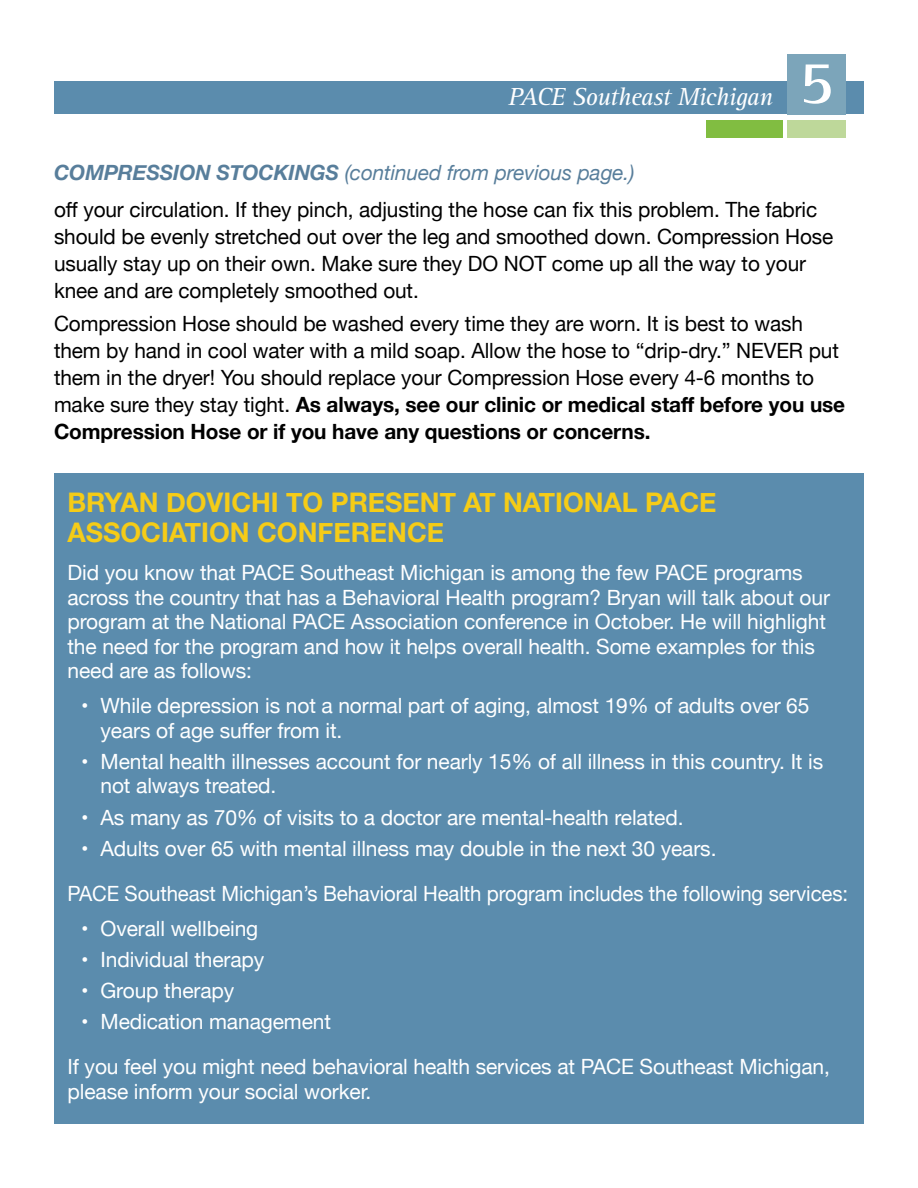
<style>
.page{position:relative;width:918px;height:1188px;background:#fff}
.page>*{position:absolute;margin:0;border:0;box-sizing:border-box;transform-origin:0 0}
.t1{font:700 63px "Rotis Serif";color:#fff}
.t2{font:700 27px/30px "Helvetica Neue";color:#f5cc17}
.t3{font:italic 25.5px "Rotis Serif";letter-spacing:-.025em;color:#fff}
.t4{font:21px/24.5px "Helvetica Neue";letter-spacing:-.005em;color:#fff}
.t5{font:21px/27px "Helvetica Neue";letter-spacing:-.005em;color:#000}
.t6{font:italic 21px "Helvetica Neue";letter-spacing:-.005em;color:#587e9b}
.s1{font-weight:700}
</style>
<div class="page">
<div style="left:54px;top:81px;width:810px;height:33px;background:#5b8cad"></div>
<div style="left:787px;top:54px;width:58px;height:60px;background:#7ca5ba"></div>
<div style="left:787px;top:120px;width:59px;height:18px;background:#bed89a"></div>
<div style="left:706px;top:120px;width:76px;height:18px;background:#81bd41"></div>
<div style="left:54px;top:473px;width:810px;height:650px;background:#5b8cad"></div>
<p class="t3" style="left:508px;top:82px;width:266px">PACE Southeast Michigan</p>
<p class="t6" style="left:54px;top:158px;width:582px"><span class="s1">COMPRESSION STOCKINGS</span> (continued from previous page.)</p>
<h1 class="t1" style="left:799px;top:45px;width:37px">5</h1>
<p class="t5" style="left:54px;top:198px;width:781px">off your circulation. If they pinch, adjusting the hose can fix this problem. The fabric should be evenly stretched out over the leg and smoothed down. Compression Hose usually stay up on their own. Make sure they DO NOT come up all the way to your knee and are completely smoothed out.</p>
<p class="t5" style="left:54px;top:312px;width:793px">Compression Hose should be washed every time they are worn. It is best to wash them by hand in cool water with a mild soap. Allow the hose to “drip-dry.” NEVER put them in the dryer! You should replace your Compression Hose every 4-6 months to make sure they stay tight. <span class="s1">As always, see our clinic or medical staff before you use Compression Hose or if you have any questions or concerns.</span></p>
<p class="t2" style="left:68px;top:488px;width:651px">BRYAN DOVICHI TO PRESENT AT NATIONAL PACE<br>ASSOCIATION CONFERENCE</p>
<p class="t4" style="left:68px;top:562px;width:764px">Did you know that PACE Southeast Michigan is among the few PACE programs across the country that has a Behavioral Health program? Bryan will talk about our program at the National PACE Association conference in October. He will highlight the need for the program and how it helps overall health. Some examples for this need are as follows:</p>
<p class="t4" style="left:101px;top:695px;width:711px;text-indent:-20px">• While depression is not a normal part of aging, almost 19% of adults over 65 years of age suffer from it.</p>
<p class="t4" style="left:101px;top:750px;width:724px;text-indent:-20px">• Mental health illnesses account for nearly 15% of all illness in this country. It is not always treated.</p>
<p class="t4" style="left:81px;top:806px;width:604px">• As many as 70% of visits to a doctor are mental-health related.</p>
<p class="t4" style="left:68px;top:827px;width:782px;line-height:44.7px;text-indent:14px">• Adults over 65 with mental illness may double in the next 30 years.<br>PACE Southeast Michigan’s Behavioral Health program includes the following services:</p>
<p class="t4" style="left:81px;top:917px;width:179px">• Overall wellbeing</p>
<p class="t4" style="left:81px;top:948px;width:185px">• Individual therapy</p>
<p class="t4" style="left:81px;top:980px;width:155px">• Group therapy</p>
<p class="t4" style="left:68px;top:1001px;width:764px;line-height:44.7px;text-indent:13px">• Medication management<br>If you feel you might need behavioral health services at PACE Southeast Michigan,</p>
<p class="t4" style="left:68px;top:1080px;width:305px">please inform your social worker.</p>
</div>
